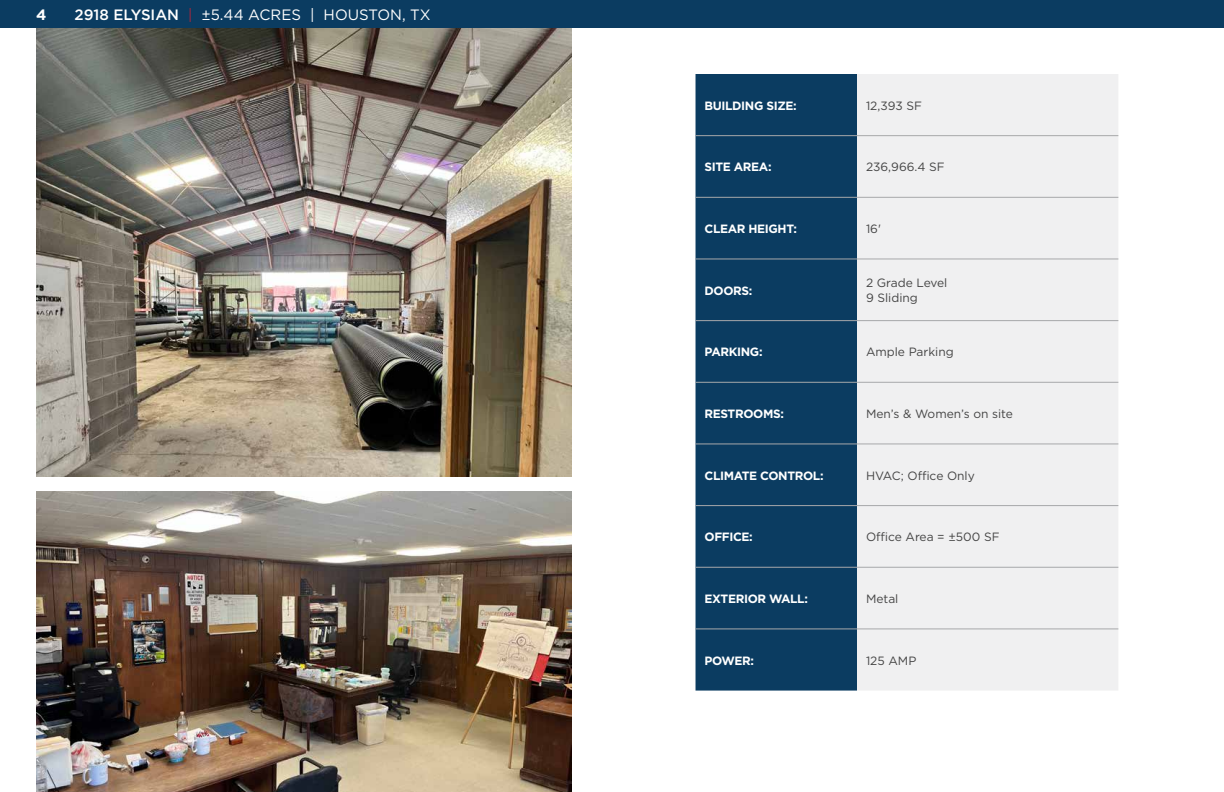
<style>
.page{position:relative;width:1224px;height:792px;background:#fff}
.page>*{position:absolute;margin:0;border:0;box-sizing:border-box;transform-origin:0 0}
.t1{font:15px "Gotham";color:#fff}
.t2{font:700 15px "Gotham";color:#fff}
.t3{font:12px/14.4px "Gotham";color:#444}
.t4{font:700 12px "Gotham";letter-spacing:-.03em;color:#fff}
.s1{font-weight:500}
.s2{font-weight:300;color:#e41e2e}
</style>
<div class="page">
<img style="left:36px;top:492px;width:536px;height:300px">
<div style="left:696px;top:74px;width:161px;height:617px;background:#0b3c61"></div>
<div style="left:857px;top:74px;width:261px;height:616px;background:#f0f0f1"></div>
<hr style="left:696px;top:135px;width:161px;height:1px;background:#a7a8aa">
<hr style="left:857px;top:135px;width:261px;height:1px;background:#a7a8aa">
<hr style="left:696px;top:197px;width:161px;height:1px;background:#a7a8aa">
<hr style="left:857px;top:197px;width:261px;height:1px;background:#a7a8aa">
<hr style="left:696px;top:259px;width:161px;height:1px;background:#a7a8aa">
<hr style="left:857px;top:259px;width:261px;height:1px;background:#a7a8aa">
<hr style="left:696px;top:320px;width:161px;height:1px;background:#a7a8aa">
<hr style="left:857px;top:320px;width:261px;height:1px;background:#a7a8aa">
<hr style="left:696px;top:382px;width:161px;height:1px;background:#a7a8aa">
<hr style="left:857px;top:382px;width:261px;height:1px;background:#a7a8aa">
<hr style="left:696px;top:444px;width:161px;height:1px;background:#a7a8aa">
<hr style="left:857px;top:444px;width:261px;height:1px;background:#a7a8aa">
<hr style="left:696px;top:505px;width:161px;height:1px;background:#a7a8aa">
<hr style="left:857px;top:505px;width:261px;height:1px;background:#a7a8aa">
<hr style="left:696px;top:567px;width:161px;height:1px;background:#a7a8aa">
<hr style="left:857px;top:567px;width:261px;height:1px;background:#a7a8aa">
<hr style="left:696px;top:629px;width:161px;height:1px;background:#a7a8aa">
<hr style="left:857px;top:629px;width:261px;height:1px;background:#a7a8aa">
<img style="left:36px;top:27px;width:536px;height:450px">
<div style="left:0;top:0;width:1224px;height:27px;background:#0b3c61"></div>
<p class="t2" style="left:36px;top:4px;width:12px">4</p>
<p class="t1" style="left:75px;top:5px;width:358px"><span class="s1">2918 ELYSIAN</span> <span class="s2">|</span> ±5.44 ACRES | HOUSTON, TX</p>
<p class="t4" style="left:705px;top:97px;width:94px">BUILDING SIZE:</p>
<p class="t3" style="left:866px;top:98px;width:57px">12,393 SF</p>
<p class="t4" style="left:705px;top:159px;width:69px">SITE AREA:</p>
<p class="t3" style="left:866px;top:160px;width:80px">236,966.4 SF</p>
<p class="t4" style="left:705px;top:221px;width:94px">CLEAR HEIGHT:</p>
<p class="t3" style="left:866px;top:221px;width:16px">16'</p>
<p class="t4" style="left:705px;top:282px;width:49px">DOORS:</p>
<p class="t3" style="left:866px;top:276px;width:83px">2 Grade Level<br>9 Sliding</p>
<p class="t4" style="left:705px;top:344px;width:60px">PARKING:</p>
<p class="t3" style="left:866px;top:345px;width:89px">Ample Parking</p>
<p class="t4" style="left:705px;top:406px;width:81px">RESTROOMS:</p>
<p class="t3" style="left:866px;top:406px;width:149px">Men’s &amp; Women’s on site</p>
<p class="t4" style="left:705px;top:467px;width:121px">CLIMATE CONTROL:</p>
<p class="t3" style="left:866px;top:468px;width:110px">HVAC; Office Only</p>
<p class="t4" style="left:705px;top:529px;width:50px">OFFICE:</p>
<p class="t3" style="left:866px;top:530px;width:135px">Office Area = ±500 SF</p>
<p class="t4" style="left:705px;top:591px;width:105px">EXTERIOR WALL:</p>
<p class="t3" style="left:866px;top:591px;width:34px">Metal</p>
<p class="t4" style="left:705px;top:652px;width:51px">POWER:</p>
<p class="t3" style="left:866px;top:653px;width:52px">125 AMP</p>
</div>
